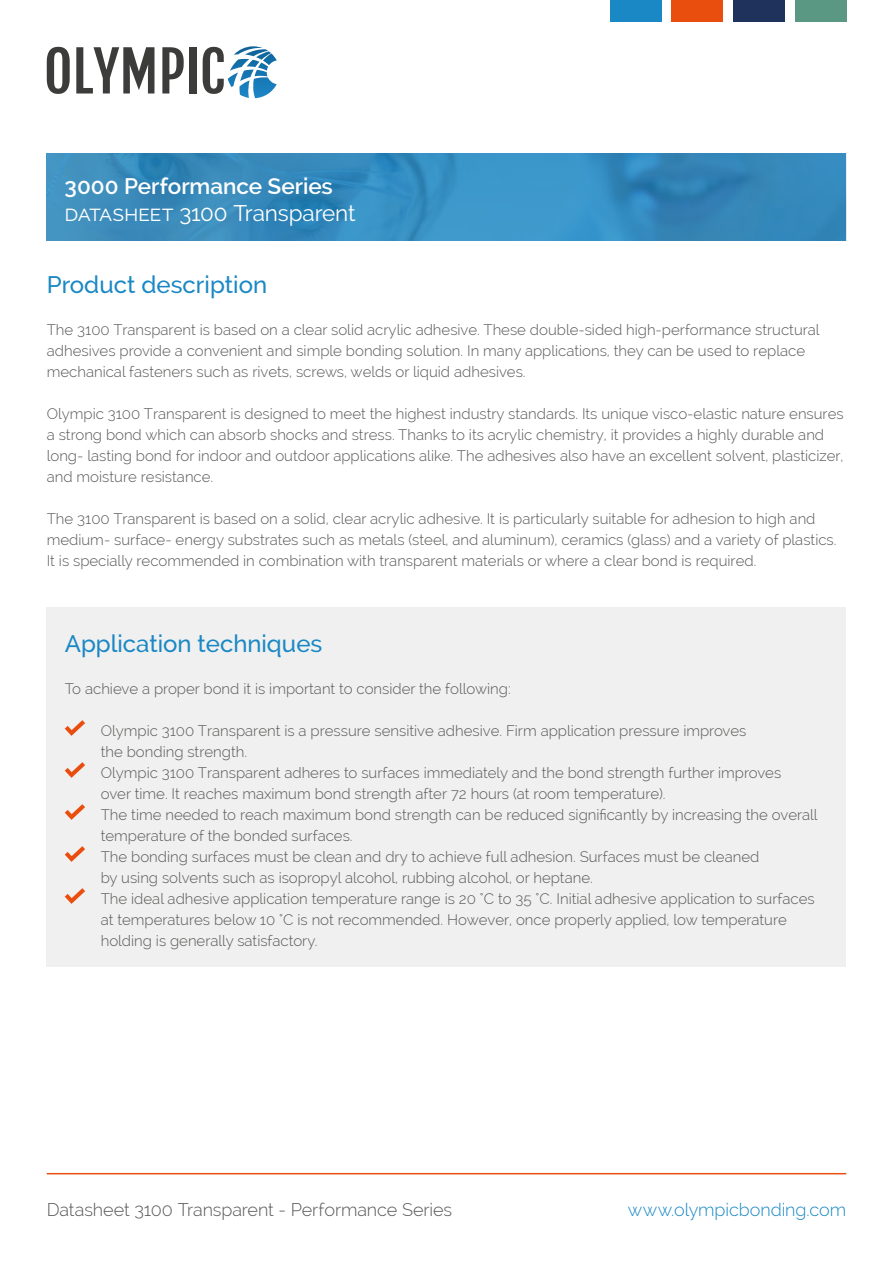
<style>
.page{position:relative;width:893px;height:1263px;background:#fff}
.page>*{position:absolute;margin:0;border:0;box-sizing:border-box;transform-origin:0 0}
.t1{font:500 24px "Raleway";color:#1a88c4}
.t2{font:22.5px "Raleway";letter-spacing:-.01em;color:#fff}
.t3{font:600 22.5px "Raleway";color:#fff}
.t4{font:300 18px "Raleway";letter-spacing:-.005em;color:#575756}
.t5{font:300 18px "Raleway";letter-spacing:-.005em;color:#1a88c4}
.t6{font:300 15px/21px "Raleway";color:#575756}
</style>
<div class="page">
<img style="left:47px;top:153px;width:799px;height:87px">
<hr style="left:47px;top:1173px;width:799px;height:1px;background:#e94e0f">
<div style="left:47px;top:608px;width:799px;height:359px;background:#f0f0f0"></div>
<svg style="left:65px;top:720px;width:20px;height:16px"></svg>
<svg style="left:65px;top:762px;width:20px;height:16px"></svg>
<svg style="left:65px;top:804px;width:20px;height:16px"></svg>
<svg style="left:65px;top:846px;width:20px;height:16px"></svg>
<svg style="left:65px;top:888px;width:20px;height:16px"></svg>
<div style="left:672px;top:0;width:51px;height:21px;background:#e94e0f"></div>
<div style="left:610px;top:0;width:51px;height:21px;background:#1a88c4"></div>
<div style="left:733px;top:0;width:51px;height:21px;background:#1e325c"></div>
<div style="left:795px;top:0;width:51px;height:21px;background:#5a9883"></div>
<svg style="left:47px;top:47px;width:23px;height:47px"></svg>
<svg style="left:162px;top:47px;width:22px;height:46px"></svg>
<div style="left:189px;top:47px;width:7px;height:46px;background:#3c3c3b"></div>
<svg style="left:203px;top:46px;width:74px;height:52px"></svg>
<svg style="left:76px;top:47px;width:78px;height:46px"></svg>
<h2 class="t3" style="left:65px;top:173px;width:270px">3000 Performance Series</h2>
<h2 class="t2" style="left:65px;top:200px;width:292px">datasheet 3100 Transparent</h2>
<h1 class="t1" style="left:47px;top:270px;width:222px">Product description</h1>
<p class="t6" style="left:47px;top:319px;width:774px">The 3100 Transparent is based on a clear solid acrylic adhesive. These double-sided high-performance structural adhesives provide a convenient and simple bonding solution. In many applications, they can be used to replace mechanical fasteners such as rivets, screws, welds or liquid adhesives.</p>
<p class="t6" style="left:47px;top:403px;width:798px">Olympic 3100 Transparent is designed to meet the highest industry standards. Its unique visco-elastic nature ensures a strong bond which can absorb shocks and stress. Thanks to its acrylic chemistry, it provides a highly durable and long- lasting bond for indoor and outdoor applications alike. The adhesives also have an excellent solvent, plasticizer, and moisture resistance.</p>
<p class="t6" style="left:47px;top:508px;width:791px">The 3100 Transparent is based on a solid, clear acrylic adhesive. It is particularly suitable for adhesion to high and medium- surface- energy substrates such as metals (steel, and aluminum), ceramics (glass) and a variety of plastics.<br>It is specially recommended in combination with transparent materials or where a clear bond is required.</p>
<h1 class="t1" style="left:65px;top:629px;width:259px">Application techniques</h1>
<p class="t6" style="left:65px;top:678px;width:447px">To achieve a proper bond it is important to consider the following:</p>
<p class="t6" style="left:101px;top:720px;width:718px">Olympic 3100 Transparent is a pressure sensitive adhesive. Firm application pressure improves<br>the bonding strength.<br>Olympic 3100 Transparent adheres to surfaces immediately and the bond strength further improves<br>over time. It reaches maximum bond strength after 72 hours (at room temperature).<br>The time needed to reach maximum bond strength can be reduced significantly by increasing the overall temperature of the bonded surfaces.<br>The bonding surfaces must be clean and dry to achieve full adhesion. Surfaces must be cleaned<br>by using solvents such as isopropyl alcohol, rubbing alcohol, or heptane.<br>The ideal adhesive application temperature range is 20 °C to 35 °C. Initial adhesive application to surfaces at temperatures below 10 °C is not recommended. However, once properly applied, low temperature holding is generally satisfactory.</p>
<p class="t4" style="left:47px;top:1199px;width:407px">Datasheet 3100 Transparent - Performance Series</p>
<p class="t5" style="left:628px;top:1199px;width:220px">www.olympicbonding.com</p>
</div>
